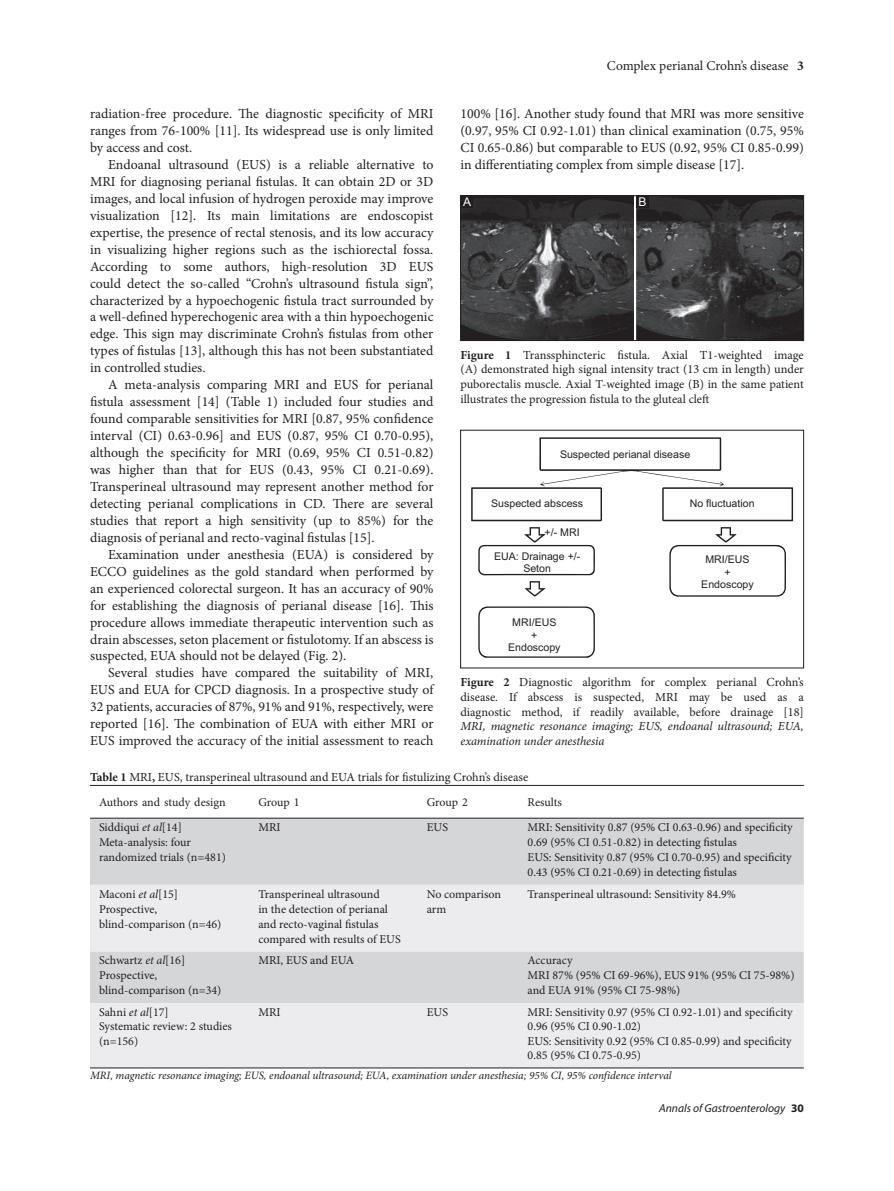
<style>
.page{position:relative;width:894px;height:1191px;background:#fff}
.page>*{position:absolute;margin:0;border:0;box-sizing:border-box;transform-origin:0 0}
.t1{font:13.8px/17px "Minion Pro";color:#231f20;text-align:justify}
.t2{font:13.5px "Minion Pro";color:#231f20}
.t3{font:12.3px/14.7px "Minion Pro";color:#231f20;text-align:justify}
.t4{font:italic 12.3px/14.7px "Minion Pro";letter-spacing:-.005em;color:#231f20}
.t5{font:12px/15px "Minion Pro";color:#231f20}
.t6{font:12px "Arial";color:#fff}
.t7{font:italic 11.55px "Myriad Pro";color:#231f20}
.t8{font:italic 11.25px "Minion Pro";letter-spacing:-.005em;color:#231f20}
.t9{font:10.65px/12.8px "Arial";color:#231f20;text-align:center}
.s1{font-weight:700}
.s2{font-style:italic}
.s3{font-weight:700;font-style:normal}
</style>
<div class="page">
<svg style="left:471px;top:437px;width:321px;height:84px"></svg>
<svg style="left:478px;top:606px;width:116px;height:51px"></svg>
<svg style="left:669px;top:527px;width:116px;height:69px"></svg>
<svg style="left:478px;top:527px;width:116px;height:48px"></svg>
<svg style="left:524px;top:581px;width:21px;height:15px"></svg>
<div style="left:90px;top:818px;width:713px;height:66px;background:#d5d6d8"></div>
<svg style="left:90px;top:884px;width:713px;height:183px;background:#e5e5e7"></svg>
<hr style="left:90px;top:1067px;width:713px;height:1px;background:#231f20">
<hr style="left:90px;top:817px;width:713px;height:1px;background:#231f20">
<hr style="left:90px;top:784px;width:428px;height:1px;background:#231f20">
<hr style="left:518px;top:784px;width:285px;height:1px;background:#231f20">
<img style="left:462px;top:197px;width:339px;height:142px">
<div style="left:460px;top:195px;width:343px;height:146px;border:1px solid #231f20"></div>
<div style="left:636px;top:195px;width:12px;height:13px;background:#231f20"></div>
<div style="left:460px;top:195px;width:13px;height:13px;background:#231f20"></div>
<p class="t2" style="left:606px;top:60px;width:198px">Complex perianal Crohn’s disease <span class="s1">3</span></p>
<p class="t1" style="left:90px;top:106px;width:345px">radiation-free procedure. The diagnostic specificity of MRI ranges from 76-100% [11]. Its widespread use is only limited by access and cost.</p>
<p class="t1" style="left:90px;top:157px;width:345px;text-indent:18px">Endoanal ultrasound (EUS) is a reliable alternative to MRI for diagnosing perianal fistulas. It can obtain 2D or 3D images, and local infusion of hydrogen peroxide may improve visualization [12]. Its main limitations are endoscopist expertise, the presence of rectal stenosis, and its low accuracy in visualizing higher regions such as the ischiorectal fossa.<br>According to some authors, high-resolution 3D EUS could detect the so-called “Crohn’s ultrasound fistula sign”, characterized by a hypoechogenic fistula tract surrounded by a well-defined hyperechogenic area with a thin hypoechogenic edge. This sign may discriminate Crohn’s fistulas from other types of fistulas [13], although this has not been substantiated in controlled studies.</p>
<p class="t1" style="left:90px;top:377px;width:345px;text-indent:18px">A meta-analysis comparing MRI and EUS for perianal fistula assessment [14] (Table 1) included four studies and found comparable sensitivities for MRI [0.87, 95% confidence interval (CI) 0.63-0.96] and EUS (0.87, 95% CI 0.70-0.95), although the specificity for MRI (0.69, 95% CI 0.51-0.82) was higher than that for EUS (0.43, 95% CI 0.21-0.69).<br>Transperineal ultrasound may represent another method for detecting perianal complications in CD. There are several studies that report a high sensitivity (up to 85%) for the diagnosis of perianal and recto-vaginal fistulas [15].</p>
<p class="t1" style="left:90px;top:547px;width:345px;text-indent:18px">Examination under anesthesia (EUA) is considered by ECCO guidelines as the gold standard when performed by an experienced colorectal surgeon. It has an accuracy of 90% for establishing the diagnosis of perianal disease [16]. This procedure allows immediate therapeutic intervention such as drain abscesses, seton placement or fistulotomy. If an abscess is suspected, EUA should not be delayed (Fig. 2).</p>
<p class="t1" style="left:90px;top:665px;width:345px;text-indent:18px">Several studies have compared the suitability of MRI, EUS and EUA for CPCD diagnosis. In a prospective study of 32 patients, accuracies of 87%, 91% and 91%, respectively, were reported [16]. The combination of EUA with either MRI or EUS improved the accuracy of the initial assessment to reach</p>
<p class="t1" style="left:460px;top:106px;width:345px">100% [16]. Another study found that MRI was more sensitive (0.97, 95% CI 0.92-1.01) than clinical examination (0.75, 95% CI 0.65-0.86) but comparable to EUS (0.92, 95% CI 0.85-0.99) in differentiating complex from simple disease [17].</p>
<p class="t6" style="left:463px;top:195px;width:10px">A</p>
<p class="t6" style="left:638px;top:195px;width:10px">B</p>
<p class="t3" style="left:460px;top:348px;width:345px"><span class="s1">Figure 1</span> Transsphincteric fistula. Axial T1-weighted image (A) demonstrated high signal intensity tract (13 cm in length) under puborectalis muscle. Axial T-weighted image (B) in the same patient illustrates the progression fistula to the gluteal cleft</p>
<p class="t9" style="left:559px;top:448px;width:132px">Suspected perianal disease</p>
<p class="t9" style="left:491px;top:497px;width:93px">Suspected abscess</p>
<p class="t9" style="left:689px;top:497px;width:66px">No fluctuation</p>
<p class="t9" style="left:494px;top:522px;width:88px;line-height:23.1px;text-align:right">+/- MRI<br>EUA: Drainage +/-</p>
<p class="t9" style="left:523px;top:563px;width:29px">Seton</p>
<p class="t9" style="left:701px;top:553px;width:54px">MRI/EUS +<br>Endoscopy</p>
<p class="t9" style="left:508px;top:616px;width:54px">MRI/EUS +<br>Endoscopy</p>
<p class="t3" style="left:460px;top:675px;width:345px"><span class="s1">Figure 2</span> Diagnostic algorithm for complex perianal Crohn’s disease. If abscess is suspected, MRI may be used as a diagnostic method, if readily available, before drainage [18]</p>
<p class="t4" style="left:460px;top:720px;width:345px">MRI, magnetic resonance imaging; EUS, endoanal ultrasound; EUA, examination under anesthesia</p>
<p class="t3" style="left:90px;top:770px;width:440px"><span class="s1">Table 1</span> MRI<span class="s1">,</span> EUS, transperineal ultrasound and EUA trials for fistulizing Crohn’s disease</p>
<p class="t5" style="left:99px;top:795px;width:128px">Authors and study design</p>
<p class="t5" style="left:258px;top:795px;width:43px">Group 1</p>
<p class="t5" style="left:426px;top:795px;width:43px">Group 2</p>
<p class="t5" style="left:527px;top:795px;width:36px">Results</p>
<p class="t5" style="left:99px;top:820px;width:128px">Siddiqui <span class="s2">et al</span>[14]<br>Meta-analysis: four randomized trials (n=481)</p>
<p class="t5" style="left:258px;top:820px;width:24px">MRI</p>
<p class="t5" style="left:426px;top:820px;width:23px">EUS</p>
<p class="t5" style="left:527px;top:820px;width:266px">MRI: Sensitivity 0.87 (95% CI 0.63-0.96) and specificity 0.69 (95% CI 0.51-0.82) in detecting fistulas<br>EUS: Sensitivity 0.87 (95% CI 0.70-0.95) and specificity 0.43 (95% CI 0.21-0.69) in detecting fistulas</p>
<p class="t5" style="left:99px;top:887px;width:124px">Maconi <span class="s2">et al</span>[15]<br>Prospective, blind-comparison (n=46)</p>
<p class="t5" style="left:258px;top:887px;width:144px">Transperineal ultrasound<br>in the detection of perianal and recto-vaginal fistulas compared with results of EUS</p>
<p class="t5" style="left:426px;top:887px;width:76px">No comparison arm</p>
<p class="t5" style="left:527px;top:887px;width:210px">Transperineal ultrasound: Sensitivity 84.9%</p>
<p class="t5" style="left:99px;top:953px;width:124px">Schwartz <span class="s2">et al</span>[16]<br>Prospective, blind-comparison (n=34)</p>
<p class="t5" style="left:258px;top:953px;width:97px">MRI, EUS and EUA</p>
<p class="t5" style="left:527px;top:953px;width:268px">Accuracy<br>MRI 87% (95% CI 69-96%), EUS 91% (95% CI 75-98%) and EUA 91% (95% CI 75-98%)</p>
<p class="t5" style="left:99px;top:1005px;width:134px;line-height:14.4px">Sahni <span class="s2">et al</span>[17]<br>Systematic review: 2 studies (n=156)</p>
<p class="t5" style="left:258px;top:1005px;width:24px">MRI</p>
<p class="t5" style="left:426px;top:1005px;width:23px">EUS</p>
<p class="t5" style="left:527px;top:1005px;width:266px;line-height:14.4px">MRI: Sensitivity 0.97 (95% CI 0.92-1.01) and specificity 0.96 (95% CI 0.90-1.02)<br>EUS: Sensitivity 0.92 (95% CI 0.85-0.99) and specificity 0.85 (95% CI 0.75-0.95)</p>
<p class="t8" style="left:90px;top:1070px;width:583px">MRI, magnetic resonance imaging; EUS, endoanal ultrasound; EUA, examination under anesthesia; 95% CI, 95% confidence interval</p>
<p class="t7" style="left:658px;top:1103px;width:146px">Annals of Gastroenterology <span class="s3">30</span></p>
</div>
